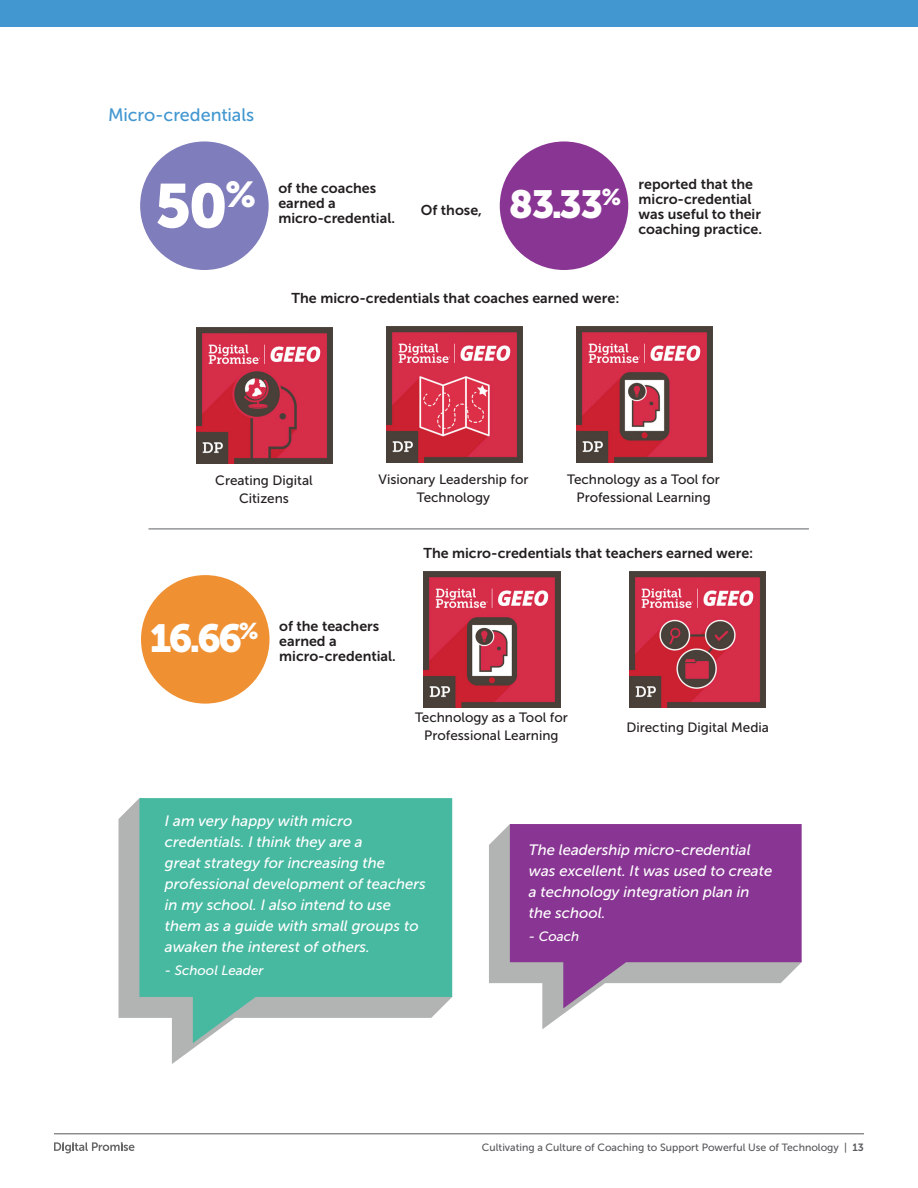
<style>
.page{position:relative;width:918px;height:1188px;background:#fff}
.page>*{position:absolute;margin:0;border:0;box-sizing:border-box;transform-origin:0 0}
.t1{font:61.5px "Museo Sans 900";color:#fff}
.t2{font:39px "Museo Sans 900";letter-spacing:-.06em;color:#fff}
.t3{font:18px "Museo Sans 500";letter-spacing:-.005em;color:#4297d1}
.t4{font:italic 15px/21px "Museo Sans 500";color:#fff}
.t5{font:14.25px/15px "Museo Sans 700";color:#231f20}
.t6{font:13.5px "Museo Sans 500";color:#231f20}
.t7{font:italic 13.5px "Museo Sans 500";color:#fff}
.t8{font:10.5px "Museo Sans 500";color:#57585a}
.s1{font-family:"Museo Sans 700"}
</style>
<div class="page">
<hr style="left:54px;top:1134px;width:810px;height:1px;background:#57585a">
<div style="left:0;top:0;width:918px;height:27px;background:#4297d0"></div>
<svg style="left:54px;top:1142px;width:80px;height:11px"></svg>
<hr style="left:148px;top:528px;width:661px;height:2px;background:#939598">
<div style="left:140px;top:141px;width:129px;height:129px;background:#7f7dbb;border-radius:50%"></div>
<div style="left:500px;top:141px;width:128px;height:129px;background:#893593;border-radius:50%"></div>
<img style="left:196px;top:327px;width:137px;height:137px">
<img style="left:386px;top:326px;width:137px;height:137px">
<img style="left:576px;top:326px;width:137px;height:137px">
<div style="left:141px;top:575px;width:129px;height:129px;background:#ef9133;border-radius:50%"></div>
<img style="left:423px;top:571px;width:137px;height:137px">
<img style="left:630px;top:571px;width:136px;height:137px">
<svg style="left:118px;top:799px;width:83px;height:265px;fill:#b2b3b3"></svg>
<svg style="left:489px;top:824px;width:82px;height:205px;fill:#b2b3b3"></svg>
<svg style="left:139px;top:798px;width:313px;height:245px;background:#60beaa"></svg>
<svg style="left:510px;top:824px;width:292px;height:184px;background:#9b5aa3"></svg>
<p class="t3" style="left:108px;top:105px;width:148px">Micro-credentials</p>
<p class="t5" style="left:639px;top:176px;width:116px">reported that the</p>
<p class="t1" style="left:155px;top:171px;width:102px">50<sup>%</sup></p>
<p class="t2" style="left:509px;top:182px;width:114px">83.33<sup>%</sup></p>
<p class="t5" style="left:278px;top:181px;width:99px">of the coaches</p>
<p class="t5" style="left:639px;top:191px;width:115px">micro-credential</p>
<p class="t5" style="left:278px;top:196px;width:59px">earned a</p>
<p class="t5" style="left:278px;top:211px;width:118px">micro-credential.</p>
<p class="t5" style="left:421px;top:202px;width:63px">Of those,</p>
<p class="t5" style="left:639px;top:206px;width:124px">was useful to their</p>
<p class="t5" style="left:639px;top:221px;width:125px">coaching practice.</p>
<p class="t5" style="left:292px;top:291px;width:329px">The micro-credentials that coaches earned were:</p>
<p class="t6" style="left:215px;top:473px;width:99px">Creating Digital</p>
<p class="t6" style="left:379px;top:472px;width:152px">Visionary Leadership for</p>
<p class="t6" style="left:567px;top:472px;width:154px">Technology as a Tool for</p>
<p class="t6" style="left:239px;top:491px;width:51px">Citizens</p>
<p class="t6" style="left:417px;top:490px;width:75px">Technology</p>
<p class="t6" style="left:576px;top:490px;width:136px">Professional Learning</p>
<p class="t5" style="left:423px;top:546px;width:332px">The micro-credentials that teachers earned were:</p>
<p class="t2" style="left:150px;top:616px;width:110px">16.66<sup>%</sup></p>
<p class="t5" style="left:279px;top:619px;width:118px">of the teachers earned a micro-credential.</p>
<p class="t6" style="left:415px;top:710px;width:154px">Technology as a Tool for</p>
<p class="t6" style="left:424px;top:728px;width:136px">Professional Learning</p>
<p class="t6" style="left:626px;top:720px;width:144px">Directing Digital Media</p>
<p class="t4" style="left:165px;top:810px;width:262px">I am very happy with micro credentials. I think they are a<br>great strategy for increasing the professional development of teachers in my school. I also intend to use them as a guide with small groups to awaken the interest of others.</p>
<p class="t7" style="left:165px;top:963px;width:100px">- School Leader</p>
<p class="t4" style="left:529px;top:839px;width:245px">The leadership micro-credential was excellent. It was used to create a technology integration plan in the school.</p>
<p class="t7" style="left:529px;top:929px;width:52px">- Coach</p>
<p class="t8" style="left:482px;top:1142px;width:384px">Cultivating a Culture of Coaching to Support Powerful Use of Technology | <span class="s1">13</span></p>
</div>
